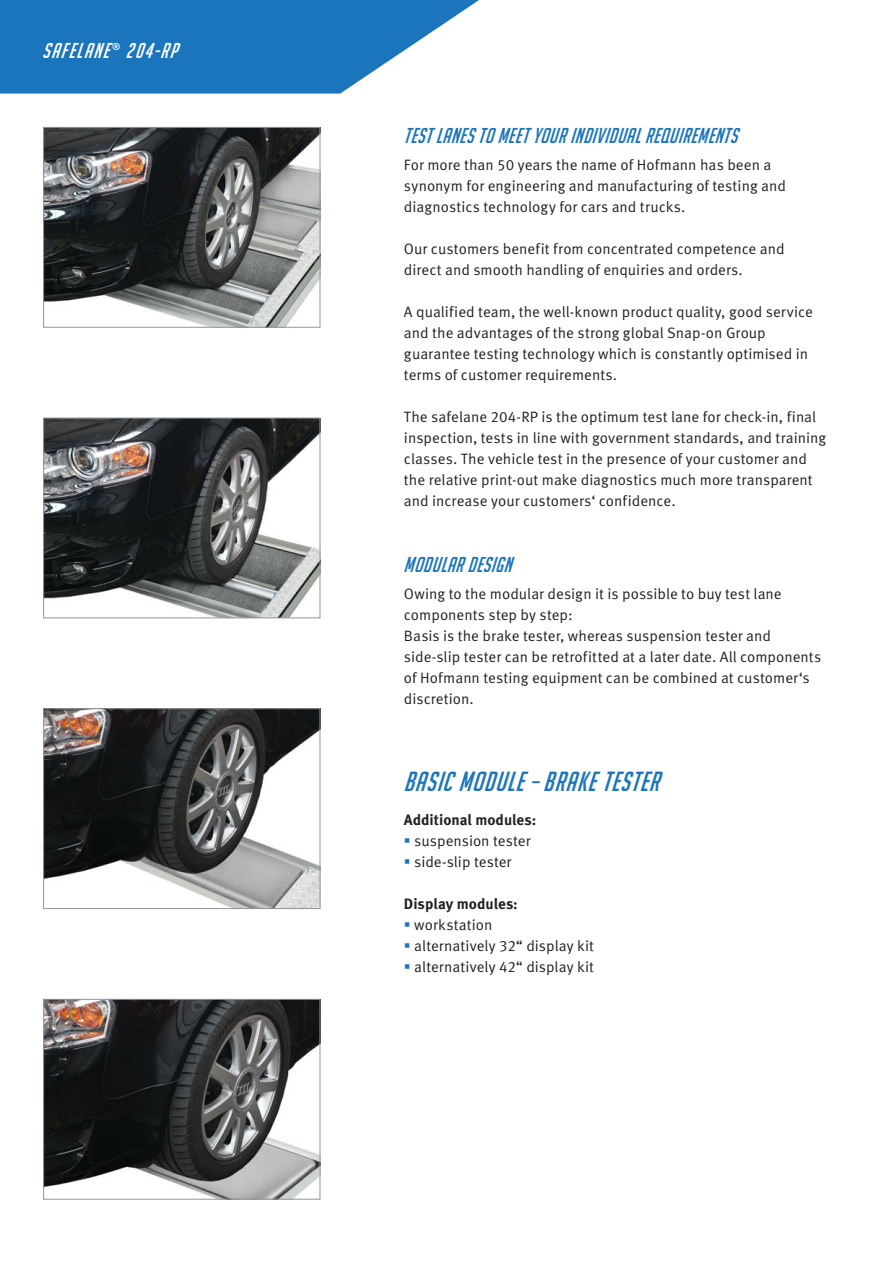
<style>
.page{position:relative;width:893px;height:1263px;background:#fff}
.page>*{position:absolute;margin:0;border:0;box-sizing:border-box;transform-origin:0 0}
.t1{font:italic 27px "Big Noodle Titling";letter-spacing:.04em;color:#1b75bc}
.t2{font:italic 21px "Big Noodle Titling";letter-spacing:.025em;color:#1b75bc}
.t3{font:italic 21px "Big Noodle Titling";color:#fff}
.t4{font:15px/21px "Meta Pro";color:#231f20}
.t5{font:700 15px "Meta Pro";color:#231f20}
.s1{color:#1b75bc}
</style>
<div class="page">
<svg style="left:0;top:0;width:479px;height:94px;fill:#1b75bc"></svg>
<img style="left:45px;top:420px;width:273px;height:196px">
<div style="left:43px;top:418px;width:277px;height:200px;border:1px solid #939598"></div>
<img style="left:45px;top:710px;width:273px;height:197px">
<div style="left:43px;top:708px;width:277px;height:201px;border:1px solid #939598"></div>
<img style="left:45px;top:129px;width:273px;height:196px">
<div style="left:43px;top:127px;width:277px;height:200px;border:1px solid #939598"></div>
<img style="left:45px;top:1001px;width:273px;height:196px">
<div style="left:43px;top:999px;width:277px;height:200px;border:1px solid #939598"></div>
<h2 class="t3" style="left:43px;top:38px;width:140px">SAFELANE<sup>®</sup> 204 -RP</h2>
<h2 class="t2" style="left:404px;top:123px;width:339px">TEST LANES TO MEET YOUR INDIVIDUAL REQUIREMENTS</h2>
<p class="t4" style="left:404px;top:156px;width:383px">For more than 50 years the name of Hofmann has been a synonym for engineering and manufacturing of testing and diagnostics technology for cars and trucks.</p>
<p class="t4" style="left:404px;top:240px;width:382px">Our customers benefit from concentrated competence and direct and smooth handling of enquiries and orders.</p>
<p class="t4" style="left:404px;top:303px;width:410px">A qualified team, the well-known product quality, good service and the advantages of the strong global Snap-on Group guarantee testing technology which is constantly optimised in terms of customer requirements.</p>
<p class="t4" style="left:404px;top:408px;width:424px">The safelane 204-RP is the optimum test lane for check-in, final inspection, tests in line with government standards, and training classes. The vehicle test in the presence of your customer and the relative print-out make diagnostics much more transparent and increase your customers‘ confidence.</p>
<h2 class="t2" style="left:404px;top:552px;width:113px">MODULAR DESIGN</h2>
<p class="t4" style="left:404px;top:585px;width:419px">Owing to the modular design it is possible to buy test lane components step by step:<br>Basis is the brake tester, whereas suspension tester and side-slip tester can be retrofitted at a later date. All components of Hofmann testing equipment can be combined at customer‘s discretion.</p>
<h1 class="t1" style="left:404px;top:766px;width:261px">BASIC MODULE – BRAKE TESTER</h1>
<p class="t5" style="left:404px;top:814px;width:134px">Additional modules:</p>
<p class="t4" style="left:404px;top:832px;width:128px"><span class="s1">▪</span> suspension tester</p>
<p class="t4" style="left:404px;top:853px;width:109px"><span class="s1">▪</span> side-slip tester</p>
<p class="t5" style="left:404px;top:898px;width:115px">Display modules:</p>
<p class="t4" style="left:404px;top:916px;width:90px"><span class="s1">▪</span> workstation</p>
<p class="t4" style="left:404px;top:937px;width:192px"><span class="s1">▪</span> alternatively 32“ display kit</p>
<p class="t4" style="left:404px;top:958px;width:192px"><span class="s1">▪</span> alternatively 42“ display kit</p>
</div>
